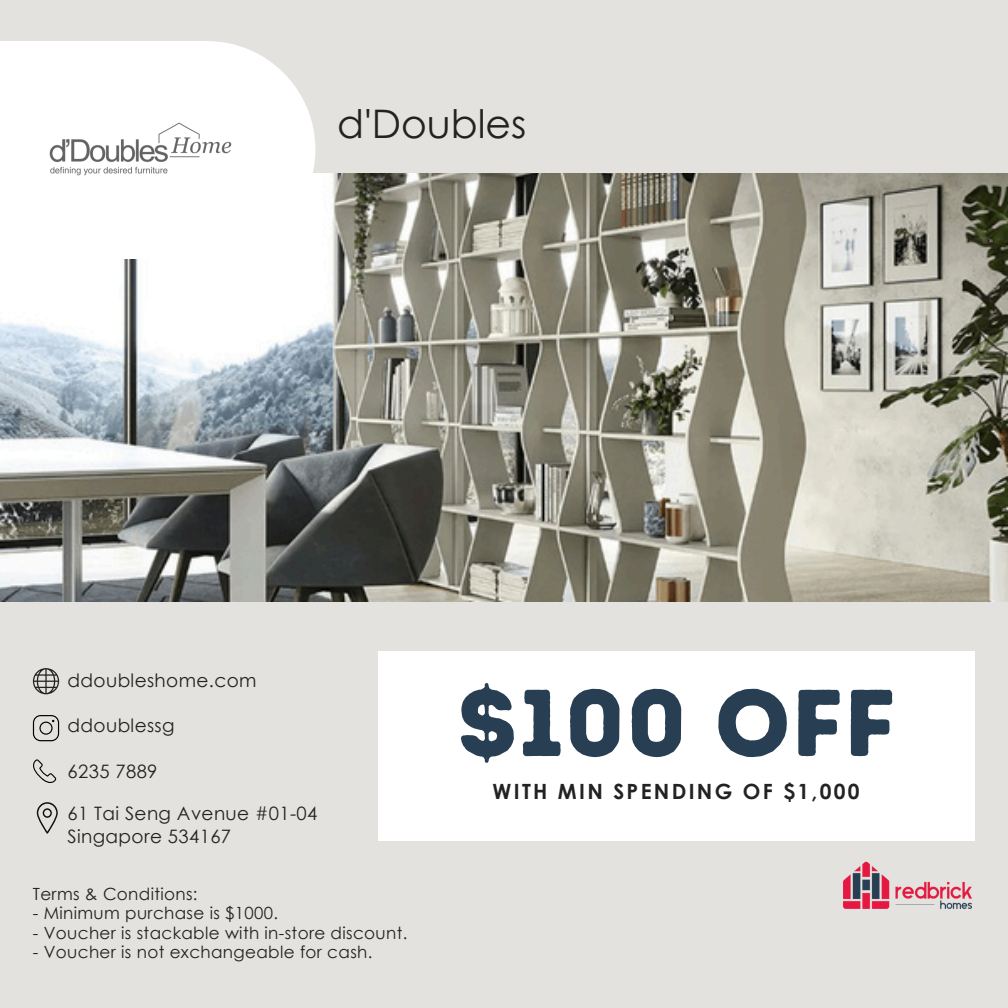
<style>
.page{position:relative;width:1008px;height:1008px;background:#e3e2de}
.page>*{position:absolute;margin:0;border:0;box-sizing:border-box;transform-origin:0 0}
.t1{font:94.5px "Intro Rust Base";letter-spacing:.01em;color:#283e52}
.t2{font:39.2px "Century Gothic";color:#222}
.t3{font:700 21px "Century Gothic";letter-spacing:.11em;color:#222}
.t4{font:18.55px "Century Gothic";letter-spacing:.02em;color:#222}
.t5{font:16.8px "Century Gothic";letter-spacing:.02em;color:#222}
</style>
<div class="page">
<img style="left:0;top:174px;width:1008px;height:427px">
<div style="left:378px;top:651px;width:597px;height:189px;background:#fff"></div>
<img style="left:843px;top:861px;width:129px;height:47px">
<svg style="left:33px;top:668px;width:26px;height:26px"></svg>
<svg style="left:33px;top:715px;width:26px;height:26px"></svg>
<svg style="left:37px;top:802px;width:21px;height:32px"></svg>
<svg style="left:43px;top:808px;width:9px;height:10px"></svg>
<svg style="left:33px;top:759px;width:23px;height:24px"></svg>
<div style="left:98px;top:41px;width:217px;height:217px;background:#fff;border-radius:50%"></div>
<div style="left:0;top:41px;width:207px;height:217px;background:#fff"></div>
<img style="left:49px;top:122px;width:183px;height:54px">
<h3 class="t2" style="left:337px;top:99px;width:191px">d'Doubles</h3>
<p class="t4" style="left:68px;top:668px;width:190px">ddoubleshome.com</p>
<p class="t4" style="left:68px;top:713px;width:109px">ddoublessg</p>
<p class="t4" style="left:68px;top:760px;width:92px">6235 7889</p>
<p class="t4" style="left:68px;top:801px;width:251px">61 Tai Seng Avenue #01-04</p>
<p class="t4" style="left:68px;top:824px;width:165px">Singapore 534167</p>
<p class="t1" style="left:457px;top:666px;width:440px">$100 OFF</p>
<p class="t3" style="left:493px;top:778px;width:369px">WITH MIN SPENDING OF $1,000</p>
<p class="t5" style="left:33px;top:883px;width:166px">Terms &amp; Conditions:</p>
<p class="t5" style="left:33px;top:902px;width:247px">- Minimum purchase is $1000.</p>
<p class="t5" style="left:33px;top:922px;width:376px">- Voucher is stackable with in-store discount.</p>
<p class="t5" style="left:33px;top:942px;width:341px">- Voucher is not exchangeable for cash.</p>
</div>
